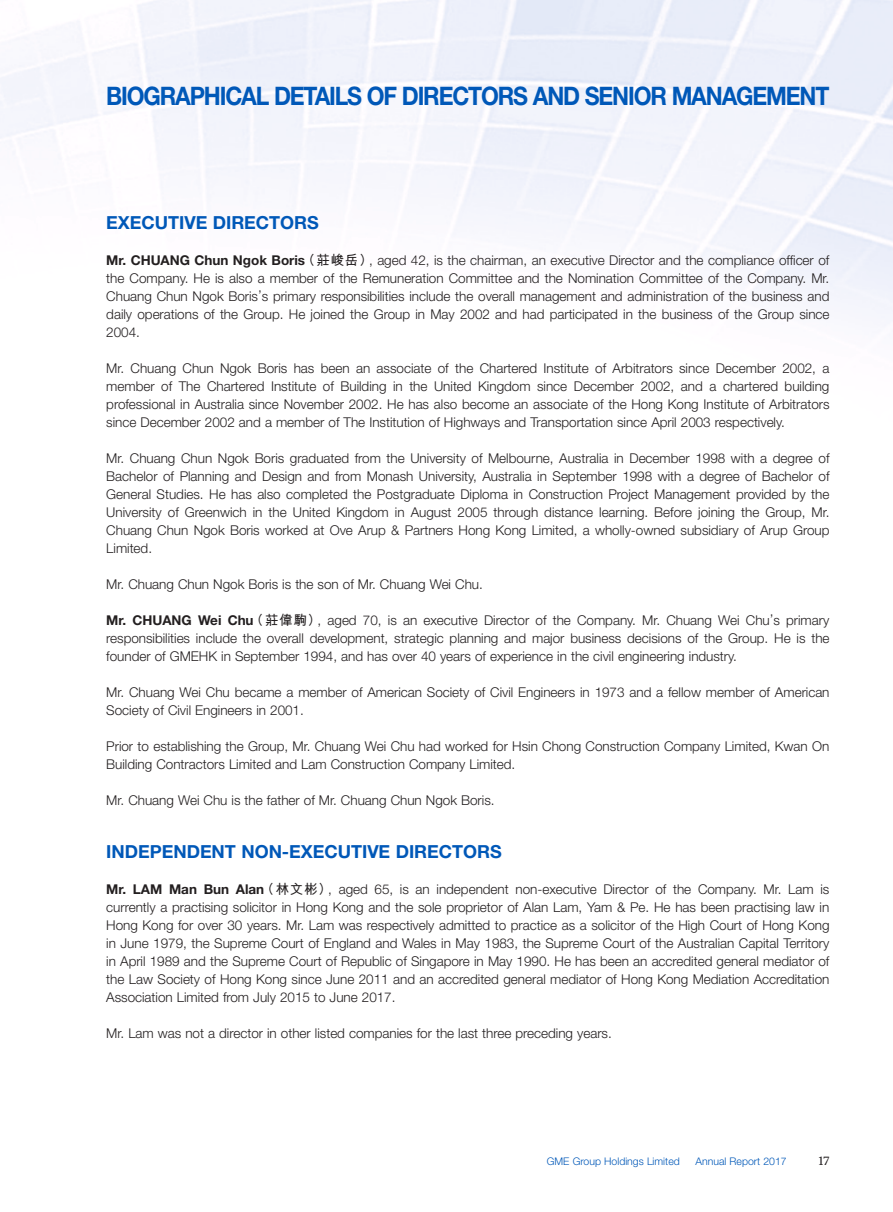
<style>
.page{position:relative;width:893px;height:1212px;background:#fff}
.page>*{position:absolute;margin:0;border:0;box-sizing:border-box;transform-origin:0 0}
.t1{font:700 25.5px "Helvetica Neue LT Std";letter-spacing:-.05em;color:#0058b8;scale:.9 1}
.Heading_1{font:700 18px "Helvetica Neue LT Std";color:#0058b8}
.Body_Text{font:300 13.5px/18px "Helvetica Neue LT Std";color:#231f20;text-align:justify}
.t2{font:12px "Guardian Egyp";color:#231f20}
.t3{font:300 10.5px "Helvetica Neue LT Std";color:#0058b8}
.s1{font-weight:700}
.s2{font-family:"M Hei HK";font-weight:700}
</style>
<div class="page">
<p class="t1" style="left:106px;top:81px;width:805px">BIOGRAPHICAL DETAILS OF DIRECTORS AND SENIOR MANAGEMENT</p>
<p class="Heading_1" style="left:106px;top:211px;width:214px">EXECUTIVE DIRECTORS</p>
<p class="Body_Text" style="left:106px;top:251px;width:725px"><span class="s1">Mr. CHUANG Chun Ngok Boris</span><span class="s2">（莊峻岳）</span>, aged 42, is the chairman, an executive Director and the compliance officer of the Company. He is also a member of the Remuneration Committee and the Nomination Committee of the Company. Mr.<br>Chuang Chun Ngok Boris’s primary responsibilities include the overall management and administration of the business and daily operations of the Group. He joined the Group in May 2002 and had participated in the business of the Group since 2004.</p>
<p class="Body_Text" style="left:106px;top:359px;width:725px">Mr. Chuang Chun Ngok Boris has been an associate of the Chartered Institute of Arbitrators since December 2002, a member of The Chartered Institute of Building in the United Kingdom since December 2002, and a chartered building professional in Australia since November 2002. He has also become an associate of the Hong Kong Institute of Arbitrators since December 2002 and a member of The Institution of Highways and Transportation since April 2003 respectively.</p>
<p class="Body_Text" style="left:106px;top:449px;width:725px">Mr. Chuang Chun Ngok Boris graduated from the University of Melbourne, Australia in December 1998 with a degree of Bachelor of Planning and Design and from Monash University, Australia in September 1998 with a degree of Bachelor of General Studies. He has also completed the Postgraduate Diploma in Construction Project Management provided by the University of Greenwich in the United Kingdom in August 2005 through distance learning. Before joining the Group, Mr.<br>Chuang Chun Ngok Boris worked at Ove Arup &amp; Partners Hong Kong Limited, a wholly-owned subsidiary of Arup Group Limited.</p>
<p class="Body_Text" style="left:106px;top:575px;width:378px">Mr. Chuang Chun Ngok Boris is the son of Mr. Chuang Wei Chu.</p>
<p class="Body_Text" style="left:106px;top:611px;width:725px"><span class="s1">Mr. CHUANG Wei Chu</span><span class="s2">（莊偉駒）</span>, aged 70, is an executive Director of the Company. Mr. Chuang Wei Chu’s primary responsibilities include the overall development, strategic planning and major business decisions of the Group. He is the founder of GMEHK in September 1994, and has over 40 years of experience in the civil engineering industry.</p>
<p class="Body_Text" style="left:106px;top:683px;width:725px">Mr. Chuang Wei Chu became a member of American Society of Civil Engineers in 1973 and a fellow member of American<br>Society of Civil Engineers in 2001.</p>
<p class="Body_Text" style="left:106px;top:737px;width:725px">Prior to establishing the Group, Mr. Chuang Wei Chu had worked for Hsin Chong Construction Company Limited, Kwan On<br>Building Contractors Limited and Lam Construction Company Limited.</p>
<p class="Body_Text" style="left:106px;top:791px;width:390px">Mr. Chuang Wei Chu is the father of Mr. Chuang Chun Ngok Boris.</p>
<p class="Heading_1" style="left:106px;top:840px;width:397px">INDEPENDENT NON-EXECUTIVE DIRECTORS</p>
<p class="Body_Text" style="left:106px;top:880px;width:725px"><span class="s1">Mr. LAM Man Bun Alan</span><span class="s2">（林文彬）</span>, aged 65, is an independent non-executive Director of the Company. Mr. Lam is currently a practising solicitor in Hong Kong and the sole proprietor of Alan Lam, Yam &amp; Pe. He has been practising law in Hong Kong for over 30 years. Mr. Lam was respectively admitted to practice as a solicitor of the High Court of Hong Kong in June 1979, the Supreme Court of England and Wales in May 1983, the Supreme Court of the Australian Capital Territory in April 1989 and the Supreme Court of Republic of Singapore in May 1990. He has been an accredited general mediator of the Law Society of Hong Kong since June 2011 and an accredited general mediator of Hong Kong Mediation Accreditation Association Limited from July 2015 to June 2017.</p>
<p class="Body_Text" style="left:106px;top:1024px;width:507px">Mr. Lam was not a director in other listed companies for the last three preceding years.</p>
<p class="t3" style="left:547px;top:1154px;width:135px">GME Group Holdings Limited</p>
<p class="t3" style="left:695px;top:1154px;width:93px">Annual Report 2017</p>
<p class="t2" style="left:819px;top:1152px;width:12px">17</p>
</div>
